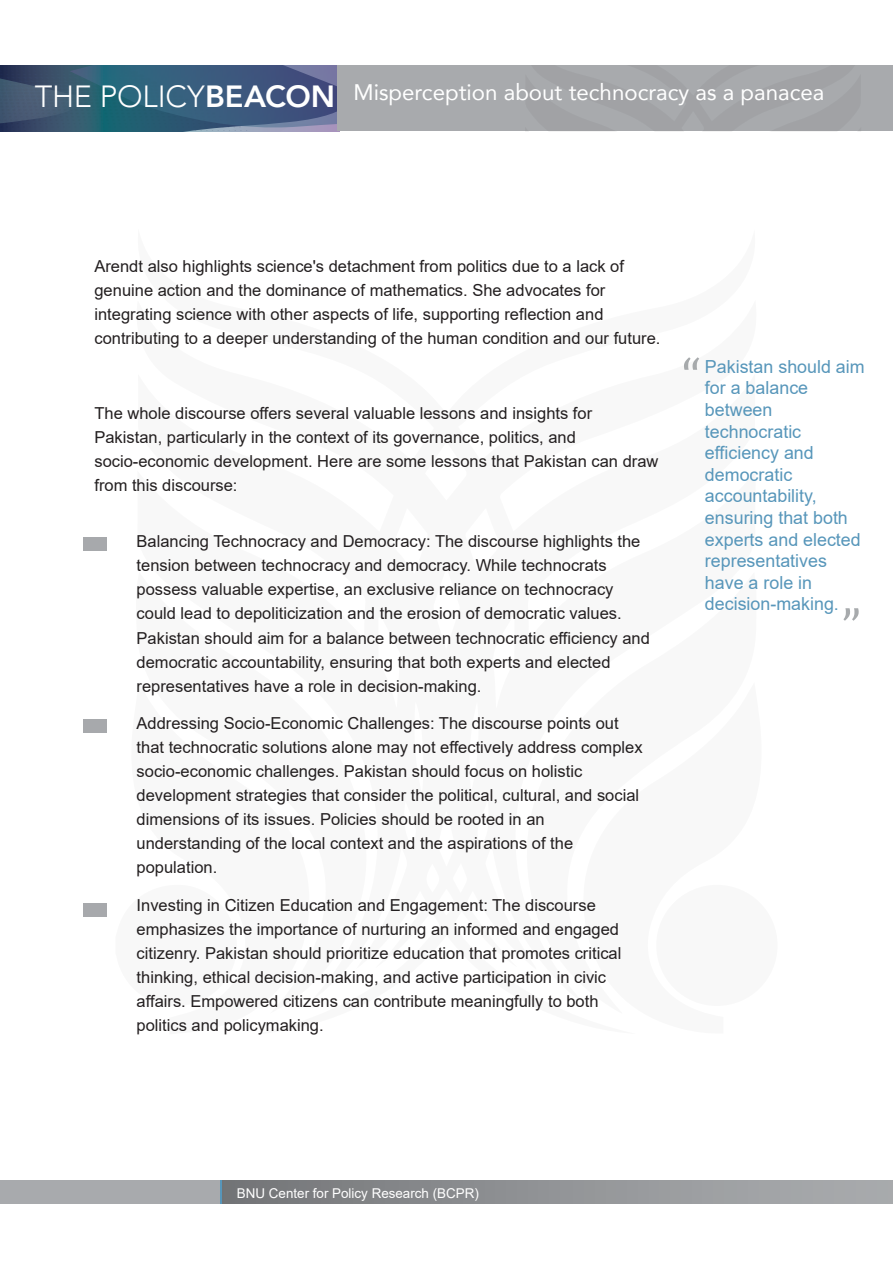
<style>
.page{position:relative;width:893px;height:1263px;background:#fff}
.page>*{position:absolute;margin:0;border:0;box-sizing:border-box;transform-origin:0 0}
.t1{font:52.95px "Cambria";color:#a7aaac}
.t2{font:22.5px "Avenir";color:#fff}
.t3{font:18px/21.6px "Arial";color:#5796ba}
.t4{font:16.5px/24px "Arial";color:#231f20}
.t5{font:13.5px "Arial";color:#fff}
.s1{font-weight:300;font-size:30.6px}
.s2{font-weight:800;font-size:30.6px}
</style>
<div class="page">
<div style="left:656px;top:885px;width:122px;height:121px;background:#f8f8f8;border-radius:50%"></div>
<div style="left:0;top:1180px;width:318px;height:23px;background:#a8aaad"></div>
<div style="left:220px;top:1180px;width:673px;height:23px;background:linear-gradient(to right,#757679,#acaeb1)"></div>
<hr style="left:220px;top:1180px;width:2px;height:23px;background:#5796ba">
<div style="left:83px;top:537px;width:23px;height:14px;background:#a7a9ac"></div>
<div style="left:83px;top:719px;width:23px;height:13px;background:#a7a9ac"></div>
<div style="left:83px;top:904px;width:23px;height:13px;background:#a7a9ac"></div>
<svg style="left:0;top:65px;width:340px;height:66px;background:#3c5c7a"></svg>
<div style="left:337px;top:66px;width:556px;height:65px;background:#a8aaad"></div>
<h2 class="t2" style="left:35px;top:74px;width:791px"><span class="s1">THE POLICY</span><span class="s2">BEACON</span> Misperception about technocracy as a panacea</h2>
<p class="t4" style="left:94px;top:254px;width:567px">Arendt also highlights science's detachment from politics due to a lack of genuine action and the dominance of mathematics. She advocates for integrating science with other aspects of life, supporting reflection and contributing to a deeper understanding of the human condition and our future.</p>
<p class="t4" style="left:94px;top:401px;width:565px">The whole discourse offers several valuable lessons and insights for Pakistan, particularly in the context of its governance, politics, and socio-economic development. Here are some lessons that Pakistan can draw from this discourse:</p>
<p class="t4" style="left:137px;top:529px;width:515px">Balancing Technocracy and Democracy: The discourse highlights the tension between technocracy and democracy. While technocrats possess valuable expertise, an exclusive reliance on technocracy could lead to depoliticization and the erosion of democratic values.<br>Pakistan should aim for a balance between technocratic efficiency and democratic accountability, ensuring that both experts and elected representatives have a role in decision-making.</p>
<p class="t4" style="left:137px;top:711px;width:507px">Addressing Socio-Economic Challenges: The discourse points out that technocratic solutions alone may not effectively address complex socio-economic challenges. Pakistan should focus on holistic development strategies that consider the political, cultural, and social dimensions of its issues. Policies should be rooted in an understanding of the local context and the aspirations of the population.</p>
<p class="t4" style="left:137px;top:893px;width:486px">Investing in Citizen Education and Engagement: The discourse emphasizes the importance of nurturing an informed and engaged citizenry. Pakistan should prioritize education that promotes critical thinking, ethical decision-making, and active participation in civic affairs. Empowered citizens can contribute meaningfully to both politics and policymaking.</p>
<h1 class="t1" style="left:681px;top:345px;width:21px">“</h1>
<p class="t3" style="left:705px;top:356px;width:161px">Pakistan should aim for a balance between technocratic efficiency and democratic accountability, ensuring that both experts and elected representatives have a role in decision-making.</p>
<h1 class="t1" style="left:861px;top:632px;width:21px;rotate:-180deg">“</h1>
<p class="t5" style="left:237px;top:1183px;width:243px">BNU Center for Policy Research (BCPR)</p>
</div>
